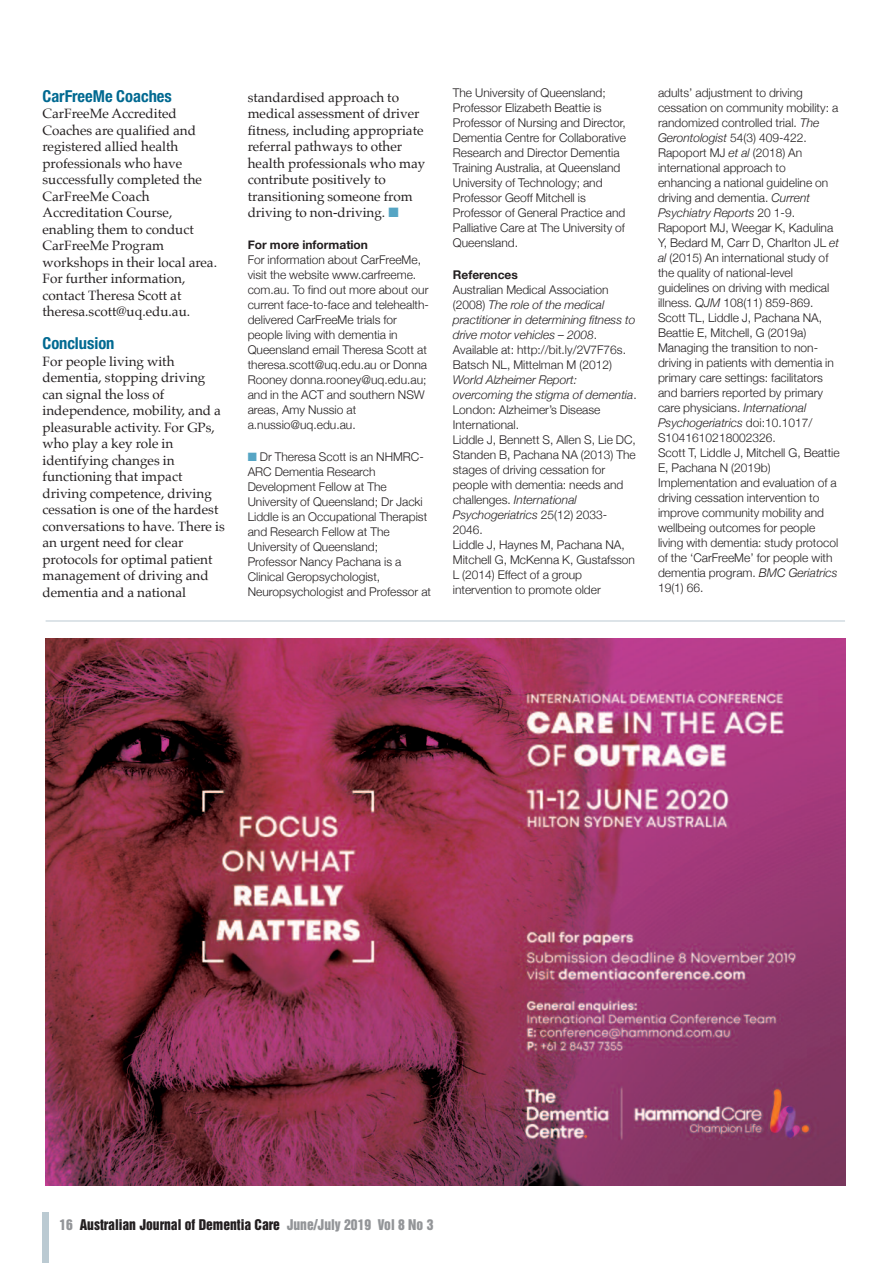
<style>
.page{position:relative;width:893px;height:1263px;background:#fff}
.page>*{position:absolute;margin:0;border:0;box-sizing:border-box;transform-origin:0 0}
.t1{font:700 condensed 16.5px "Helvetica Neue";color:#006991}
.t2{font:13.5px/16.5px "Palatino";color:#231f20}
.t3{font:13.5px "Helvetica Inserat";color:#231f20}
.t4{font:300 12px/15px "Helvetica Neue";color:#231f20}
.t5{font:700 12px "Helvetica Neue";color:#231f20}
.s1{color:#56a5c4}
.s2{font-style:italic}
.s3{color:#939598}
</style>
<div class="page">
<div style="left:43px;top:1212px;width:6px;height:51px;background:#bbcad2"></div>
<img style="left:46px;top:638px;width:799px;height:547px">
<hr style="left:46px;top:621px;width:799px;height:1px;background:#bbcad2">
<h1 class="t1" style="left:43px;top:90px;width:131px">CarFreeMe Coaches</h1>
<p class="t2" style="left:43px;top:106px;width:176px">CarFreeMe Accredited<br>Coaches are qualified and registered allied health professionals who have successfully completed the<br>CarFreeMe Coach<br>Accreditation Course, enabling them to conduct<br>CarFreeMe Program workshops in their local area.<br>For further information, contact Theresa Scott at theresa.scott@uq.edu.au.</p>
<h1 class="t1" style="left:43px;top:337px;width:74px">Conclusion</h1>
<p class="t2" style="left:43px;top:354px;width:184px">For people living with dementia, stopping driving can signal the loss of independence, mobility, and a pleasurable activity. For GPs, who play a key role in identifying changes in functioning that impact driving competence, driving cessation is one of the hardest conversations to have. There is an urgent need for clear protocols for optimal patient management of driving and dementia and a national</p>
<p class="t2" style="left:248px;top:90px;width:179px">standardised approach to medical assessment of driver fitness, including appropriate referral pathways to other health professionals who may contribute positively to transitioning someone from driving to non-driving. <span class="s1">■</span></p>
<p class="t5" style="left:248px;top:237px;width:122px">For more information</p>
<p class="t4" style="left:248px;top:252px;width:183px">For information about CarFreeMe, visit the website www.carfreeme. com.au. To find out more about our current face-to-face and telehealth&shy;delivered CarFreeMe trials for people living with dementia in<br>Queensland email Theresa Scott at theresa.scott@uq.edu.au or Donna<br>Rooney donna.rooney@uq.edu.au; and in the ACT and southern NSW areas, Amy Nussio at a.nussio@uq.edu.au.</p>
<p class="t4" style="left:248px;top:449px;width:185px"><span class="s1">■</span> Dr Theresa Scott is an NHMRC-<br>ARC Dementia Research<br>Development Fellow at The<br>University of Queensland; Dr Jacki<br>Liddle is an Occupational Therapist and Research Fellow at The<br>University of Queensland;<br>Professor Nancy Pachana is a<br>Clinical Geropsychologist,<br>Neuropsychologist and Professor at</p>
<p class="t4" style="left:453px;top:85px;width:175px">The University of Queensland;<br>Professor Elizabeth Beattie is<br>Professor of Nursing and Director,<br>Dementia Centre for Collaborative<br>Research and Director Dementia<br>Training Australia, at Queensland<br>University of Technology; and<br>Professor Geoff Mitchell is<br>Professor of General Practice and<br>Palliative Care at The University of<br>Queensland.</p>
<p class="t5" style="left:453px;top:267px;width:67px">References</p>
<p class="t4" style="left:453px;top:282px;width:184px">Australian Medical Association (2008) <span class="s2">The role of the medical practitioner in determining fitness to drive motor vehicles – 2008</span>.<br>Available at: http://bit.ly/2V7F76s.<br>Batsch NL, Mittelman M (2012)</p>
<p class="t4" style="left:453px;top:372px;width:185px"><span class="s2">World Alzheimer Report: overcoming the stigma of dementia</span>.<br>London: Alzheimer’s Disease<br>International.<br>Liddle J, Bennett S, Allen S, Lie DC,<br>Standen B, Pachana NA (2013) The stages of driving cessation for people with dementia: needs and challenges. <span class="s2">International<br>Psychogeriatrics</span> 25(12) 2033-<br>2046.<br>Liddle J, Haynes M, Pachana NA,<br>Mitchell G, McKenna K, Gustafsson<br>L (2014) Effect of a group intervention to promote older</p>
<p class="t4" style="left:658px;top:85px;width:183px">adults’ adjustment to driving cessation on community mobility: a randomized controlled trial. <span class="s2">The<br>Gerontologist</span> 54(3) 409-422.<br>Rapoport MJ <span class="s2">et al</span> (2018) An international approach to enhancing a national guideline on driving and dementia. <span class="s2">Current<br>Psychiatry Reports</span> 20 1-9.<br>Rapoport MJ, Weegar K, Kadulina<br>Y, Bedard M, Carr D, Charlton JL <span class="s2">et al</span> (2015) An international study of the quality of national-level guidelines on driving with medical illness. <span class="s2">QJM</span> 108(11) 859-869.<br>Scott TL, Liddle J, Pachana NA,<br>Beattie E, Mitchell, G (2019a)<br>Managing the transition to non&shy;driving in patients with dementia in primary care settings: facilitators and barriers reported by primary care physicians. <span class="s2">International<br>Psychogeriatrics</span> doi:10.1017/<br>S1041610218002326.<br>Scott T, Liddle J, Mitchell G, Beattie<br>E, Pachana N (2019b)<br>Implementation and evaluation of a driving cessation intervention to improve community mobility and wellbeing outcomes for people living with dementia: study protocol of the ‘CarFreeMe’ for people with dementia program. <span class="s2">BMC Geriatrics<br></span>19(1) 66.</p>
<p class="t3" style="left:60px;top:1219px;width:375px"><span class="s3">16</span> Australian Journal of Dementia Care <span class="s3">June/July 2019 Vol 8 No 3</span></p>
</div>
